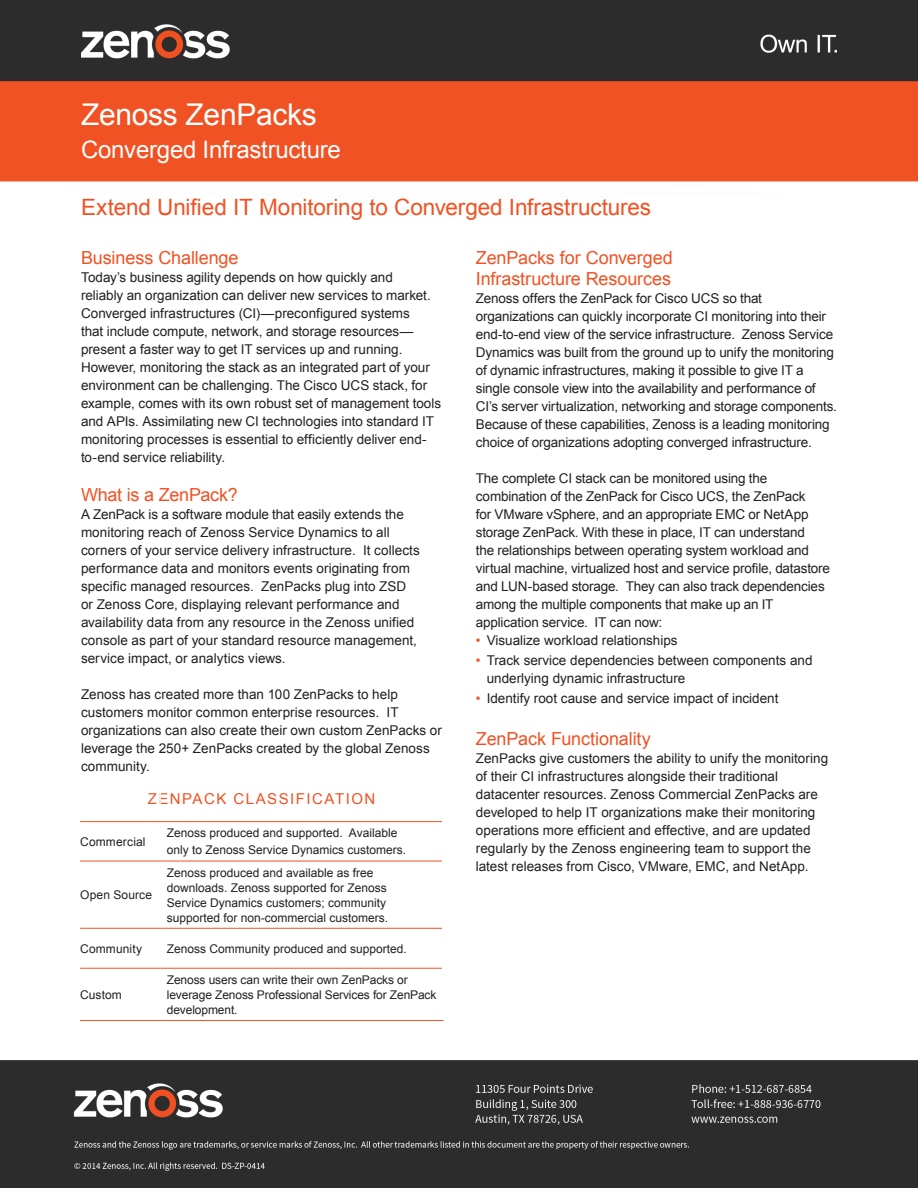
<style>
.page{position:relative;width:918px;height:1188px;background:#fff}
.page>*{position:absolute;margin:0;border:0;box-sizing:border-box;transform-origin:0 0}
.t1{font:30px "Arial";letter-spacing:-.01em;color:#fff}
.t2{font:24px "Arial";letter-spacing:-.01em;color:#fff}
.t3{font:22.5px "Arial";letter-spacing:-.005em;color:#f15122}
.t4{font:18px/21px "Arial";letter-spacing:-.005em;color:#f15122}
.t5{font:15px "Arial";letter-spacing:.1em;color:#f15122}
.t6{font:13.5px/18px "Arial";letter-spacing:-.005em;color:#231f20}
.t7{font:12px/15px "Arial";color:#231f20}
.s1{color:#f15122}
</style>
<div class="page">
<img style="left:0;top:0;width:918px;height:182px">
<hr style="left:80px;top:861px;width:80px;height:1px;background:#f15122">
<hr style="left:160px;top:861px;width:282px;height:1px;background:#f15122">
<hr style="left:80px;top:928px;width:80px;height:1px;background:#f15122">
<hr style="left:160px;top:928px;width:282px;height:1px;background:#f15122">
<hr style="left:80px;top:968px;width:80px;height:1px;background:#f15122">
<hr style="left:160px;top:968px;width:282px;height:1px;background:#f15122">
<hr style="left:80px;top:1020px;width:80px;height:1px;background:#f15122">
<hr style="left:160px;top:1020px;width:283px;height:1px;background:#f15122">
<hr style="left:80px;top:821px;width:80px;height:1px;background:#f15122">
<hr style="left:160px;top:821px;width:282px;height:1px;background:#f15122">
<img style="left:0;top:1060px;width:918px;height:128px">
<h1 class="t1" style="left:81px;top:94px;width:237px">Zenoss ZenPacks</h1>
<h2 class="t2" style="left:81px;top:134px;width:261px">Converged Infrastructure</h2>
<h3 class="t3" style="left:81px;top:192px;width:572px">Extend Unified IT Monitoring to Converged Infrastructures</h3>
<h3 class="t4" style="left:81px;top:248px;width:159px">Business Challenge</h3>
<p class="t6" style="left:81px;top:269px;width:362px">Today’s business agility depends on how quickly and<br>reliably an organization can deliver new services to market.<br>Converged infrastructures (CI)—preconfigured systems<br>that include compute, network, and storage resources— present a faster way to get IT services up and running.<br>However, monitoring the stack as an integrated part of your environment can be challenging. The Cisco UCS stack, for example, comes with its own robust set of management tools and APIs. Assimilating new CI technologies into standard IT monitoring processes is essential to efficiently deliver end&shy;to-end service reliability.</p>
<h3 class="t4" style="left:81px;top:485px;width:158px">What is a ZenPack?</h3>
<p class="t6" style="left:81px;top:506px;width:340px">A ZenPack is a software module that easily extends the monitoring reach of Zenoss Service Dynamics to all corners of your service delivery infrastructure. It collects performance data and monitors events originating from specific managed resources. ZenPacks plug into ZSD or Zenoss Core, displaying relevant performance and availability data from any resource in the Zenoss unified console as part of your standard resource management, service impact, or analytics views.</p>
<p class="t6" style="left:81px;top:686px;width:362px">Zenoss has created more than 100 ZenPacks to help customers monitor common enterprise resources. IT organizations can also create their own custom ZenPacks or leverage the 250+ ZenPacks created by the global Zenoss community.</p>
<p class="t5" style="left:148px;top:789px;width:229px">ZENPACK CLASSIFICATION</p>
<p class="t7" style="left:80px;top:834px;width:67px">Commercial</p>
<p class="t7" style="left:167px;top:824px;width:241px;line-height:17.1px">Zenoss produced and supported. Available only to Zenoss Service Dynamics customers.</p>
<p class="t7" style="left:80px;top:887px;width:74px">Open Source</p>
<p class="t7" style="left:167px;top:865px;width:223px">Zenoss produced and available as free downloads. Zenoss supported for Zenoss Service Dynamics customers; community supported for non-commercial customers.</p>
<p class="t7" style="left:80px;top:941px;width:64px">Community</p>
<p class="t7" style="left:167px;top:941px;width:242px">Zenoss Community produced and supported.</p>
<p class="t7" style="left:80px;top:987px;width:43px">Custom</p>
<p class="t7" style="left:167px;top:972px;width:271px">Zenoss users can write their own ZenPacks or leverage Zenoss Professional Services for ZenPack development.</p>
<h3 class="t4" style="left:476px;top:248px;width:198px">ZenPacks for Converged<br>Infrastructure Resources</h3>
<p class="t6" style="left:476px;top:290px;width:363px">Zenoss offers the ZenPack for Cisco UCS so that organizations can quickly incorporate CI monitoring into their end-to-end view of the service infrastructure. Zenoss Service Dynamics was built from the ground up to unify the monitoring of dynamic infrastructures, making it possible to give IT a single console view into the availability and performance of CI’s server virtualization, networking and storage components.<br>Because of these capabilities, Zenoss is a leading monitoring choice of organizations adopting converged infrastructure.</p>
<p class="t6" style="left:476px;top:470px;width:356px">The complete CI stack can be monitored using the combination of the ZenPack for Cisco UCS, the ZenPack<br>for VMware vSphere, and an appropriate EMC or NetApp storage ZenPack. With these in place, IT can understand<br>the relationships between operating system workload and virtual machine, virtualized host and service profile, datastore and LUN-based storage. They can also track dependencies among the multiple components that make up an IT application service. IT can now:</p>
<p class="t6" style="left:476px;top:632px;width:203px"><span class="s1">•</span> Visualize workload relationships</p>
<p class="t6" style="left:487px;top:652px;width:327px;text-indent:-11px"><span class="s1">•</span> Track service dependencies between components and underlying dynamic infrastructure</p>
<p class="t6" style="left:476px;top:690px;width:304px"><span class="s1">•</span> Identify root cause and service impact of incident</p>
<h3 class="t4" style="left:476px;top:728px;width:176px">ZenPack Functionality</h3>
<p class="t6" style="left:476px;top:749px;width:354px">ZenPacks give customers the ability to unify the monitoring of their CI infrastructures alongside their traditional datacenter resources. Zenoss Commercial ZenPacks are developed to help IT organizations make their monitoring operations more efficient and effective, and are updated regularly by the Zenoss engineering team to support the latest releases from Cisco, VMware, EMC, and NetApp.</p>
</div>
